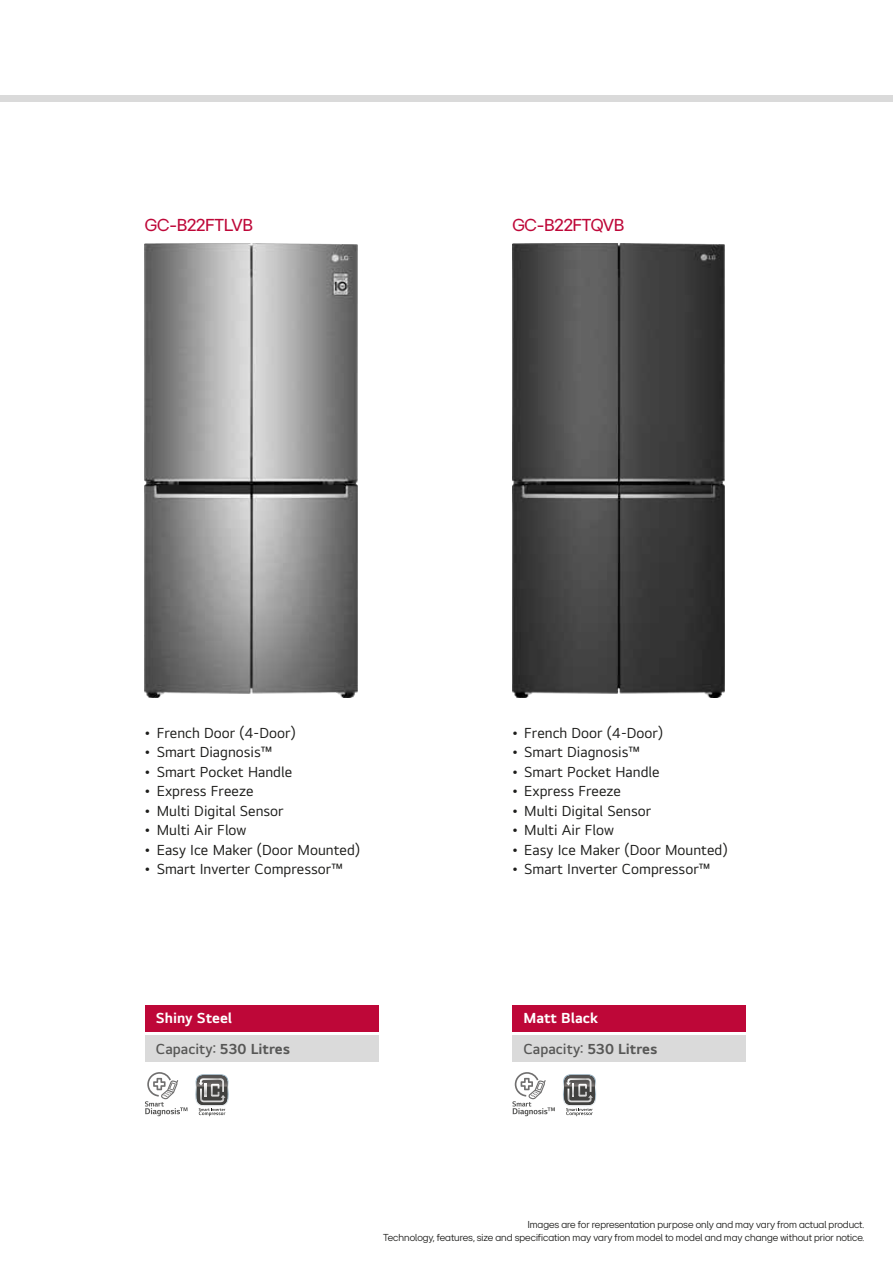
<style>
.page{position:relative;width:893px;height:1263px;background:#fff}
.page>*{position:absolute;margin:0;border:0;box-sizing:border-box;transform-origin:0 0}
.t1{font:18px "LGEI Headline";color:#be0738}
.t2{font:15px "LGEI Text Rg TTF";color:#1d1d1b}
.t3{font:15px "LGEI Text Sb TTF";color:#575756}
.t4{font:15px "LGEI Text Bd TTF";color:#fff}
.t5{font:300 10.5px/12.6px "LGEI Headline";color:#1d1d1b;text-align:right}
.s1{font-family:"LGEI Text Bd TTF"}
</style>
<div class="page">
<div style="left:0;top:95px;width:893px;height:7px;background:#dadada"></div>
<svg style="left:145px;top:1072px;width:42px;height:44px"></svg>
<svg style="left:195px;top:1074px;width:34px;height:42px"></svg>
<div style="left:145px;top:1005px;width:234px;height:26px;background:#be0738"></div>
<div style="left:145px;top:1036px;width:234px;height:26px;background:#dadada"></div>
<svg style="left:512px;top:1072px;width:43px;height:44px"></svg>
<svg style="left:563px;top:1074px;width:33px;height:42px"></svg>
<div style="left:512px;top:1005px;width:234px;height:26px;background:#be0738"></div>
<div style="left:512px;top:1036px;width:234px;height:26px;background:#dadada"></div>
<img style="left:145px;top:243px;width:213px;height:454px">
<img style="left:512px;top:243px;width:213px;height:454px">
<p class="t1" style="left:145px;top:214px;width:109px">GC-B22FTLVB</p>
<p class="t1" style="left:512px;top:214px;width:113px">GC-B22FTQVB</p>
<p class="t2" style="left:145px;top:723px;width:152px">• French Door (4-Door)</p>
<p class="t2" style="left:145px;top:743px;width:130px">• Smart Diagnosis™</p>
<p class="t2" style="left:145px;top:762px;width:149px">• Smart Pocket Handle</p>
<p class="t2" style="left:145px;top:782px;width:110px">• Express Freeze</p>
<p class="t2" style="left:145px;top:801px;width:140px">• Multi Digital Sensor</p>
<p class="t2" style="left:145px;top:821px;width:103px">• Multi Air Flow</p>
<p class="t2" style="left:145px;top:840px;width:217px">• Easy Ice Maker (Door Mounted)</p>
<p class="t2" style="left:145px;top:860px;width:200px">• Smart Inverter Compressor™</p>
<p class="t4" style="left:156px;top:1009px;width:77px">Shiny Steel</p>
<p class="t3" style="left:156px;top:1040px;width:136px">Capacity: <span class="s1">530 Litres</span></p>
<p class="t2" style="left:512px;top:723px;width:152px">• French Door (4-Door)</p>
<p class="t2" style="left:512px;top:743px;width:130px">• Smart Diagnosis™</p>
<p class="t2" style="left:512px;top:762px;width:149px">• Smart Pocket Handle</p>
<p class="t2" style="left:512px;top:782px;width:110px">• Express Freeze</p>
<p class="t2" style="left:512px;top:801px;width:140px">• Multi Digital Sensor</p>
<p class="t2" style="left:512px;top:821px;width:103px">• Multi Air Flow</p>
<p class="t2" style="left:512px;top:840px;width:217px">• Easy Ice Maker (Door Mounted)</p>
<p class="t2" style="left:512px;top:860px;width:200px">• Smart Inverter Compressor™</p>
<p class="t4" style="left:523px;top:1009px;width:76px">Matt Black</p>
<p class="t3" style="left:523px;top:1040px;width:136px">Capacity: <span class="s1">530 Litres</span></p>
<p class="t5" style="left:383px;top:1218px;width:482px">Images are for representation purpose only and may vary from actual product.<br>Technology, features, size and specification may vary from model to model and may change without prior notice.</p>
</div>
